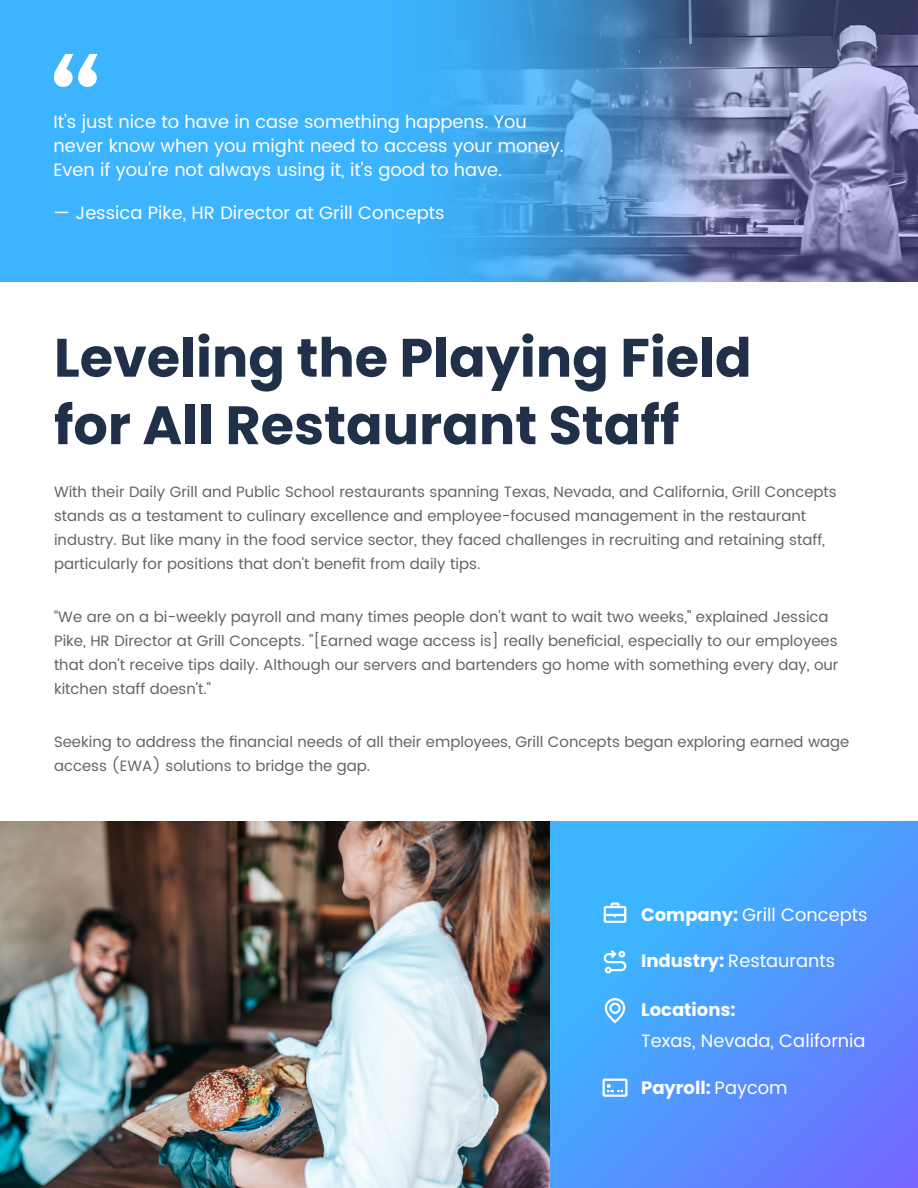
<style>
.page{position:relative;width:918px;height:1188px;background:#fff}
.page>*{position:absolute;margin:0;border:0;box-sizing:border-box;transform-origin:0 0}
.t1{font:700 54px/67.5px "Poppins";color:#1f3048}
.t2{font:18px/24px "Poppins";color:#fff}
.t3{font:700 18px "Poppins";color:#fff}
.t4{font:15px/24px "Poppins";color:#626467}
.s1{font-weight:700}
.s2{font-weight:400}
</style>
<div class="page">
<svg style="left:0;top:0;width:918px;height:282px;background:#4f9ddb"></svg>
<svg style="left:54px;top:54px;width:44px;height:33px"></svg>
<img style="left:0;top:821px;width:550px;height:367px">
<svg style="left:550px;top:821px;width:368px;height:367px;background:#4f9aff"></svg>
<svg style="left:604px;top:902px;width:22px;height:21px"></svg>
<svg style="left:605px;top:998px;width:20px;height:25px"></svg>
<svg style="left:604px;top:950px;width:22px;height:23px"></svg>
<svg style="left:603px;top:1079px;width:25px;height:18px"></svg>
<p class="t2" style="left:53px;top:111px;width:512px">It's just nice to have in case something happens. You never know when you might need to access your money.<br>Even if you're not always using it, it's good to have.</p>
<p class="t2" style="left:53px;top:201px;width:393px">— Jessica Pike, HR Director at Grill Concepts</p>
<h1 class="t1" style="left:54px;top:324px;width:699px">Leveling the Playing Field for All Restaurant Staff</h1>
<p class="t4" style="left:54px;top:480px;width:784px">With their Daily Grill and Public School restaurants spanning Texas, Nevada, and California, Grill Concepts stands as a testament to culinary excellence and employee-focused management in the restaurant industry. But like many in the food service sector, they faced challenges in recruiting and retaining staff, particularly for positions that don't benefit from daily tips.</p>
<p class="t4" style="left:54px;top:605px;width:786px">“We are on a bi-weekly payroll and many times people don't want to wait two weeks," explained Jessica Pike, HR Director at Grill Concepts. "[Earned wage access is] really beneficial, especially to our employees that don't receive tips daily. Although our servers and bartenders go home with something every day, our kitchen staff doesn't."</p>
<p class="t4" style="left:54px;top:730px;width:797px">Seeking to address the financial needs of all their employees, Grill Concepts began exploring earned wage access (EWA) solutions to bridge the gap.</p>
<p class="t2" style="left:641px;top:903px;width:228px"><span class="s1">Company:</span> Grill Concepts</p>
<p class="t2" style="left:641px;top:949px;width:196px"><span class="s1">Industry:</span> Restaurants</p>
<p class="t3" style="left:641px;top:1000px;width:96px">Locations:</p>
<p class="t2" style="left:641px;top:1029px;width:226px">Texas, Nevada, California</p>
<p class="t3" style="left:641px;top:1077px;width:148px">Payroll: <span class="s2">Paycom</span></p>
</div>
